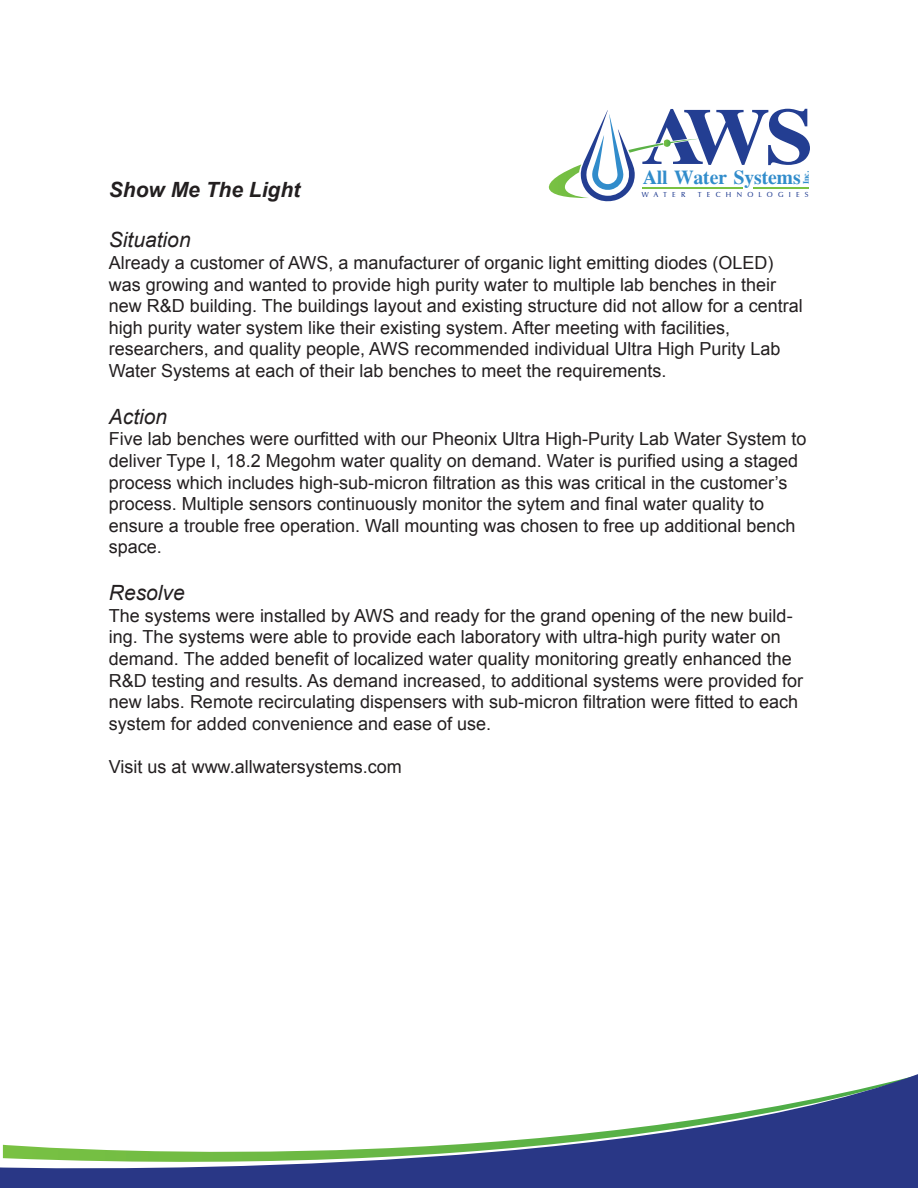
<style>
.page{position:relative;width:918px;height:1188px;background:#fff}
.page>*{position:absolute;margin:0;border:0;box-sizing:border-box;transform-origin:0 0}
.t1{font:italic 21px "Arial";color:#231f20}
.t2{font:italic 700 21px "Arial";color:#231f20}
.t3{font:700 19.5px "Times Cg ATT";color:#318ccb}
.t4{font:18px/21.6px "Arial";color:#231f20}
.t5{font:700 8.1px "Times Cg ATT";color:#318ccb}
.t6{font:600 7.35px "Zapf Humanist 601 BT";letter-spacing:.72em;color:#233e92}
</style>
<div class="page">
<svg style="left:0;top:1074px;width:918px;height:114px"></svg>
<svg style="left:548px;top:109px;width:262px;height:93px"></svg>
<p class="t3" style="left:643px;top:165px;width:160px">All Water Systems</p>
<p class="t6" style="left:642px;top:190px;width:45px">WATER</p>
<p class="t6" style="left:698px;top:190px;width:112px">TECHNOLOGIES</p>
<p class="t5" style="left:801px;top:184px;width:15px;rotate:-90deg">Inc.</p>
<p class="t2" style="left:109px;top:176px;width:193px">Show Me The Light</p>
<p class="t1" style="left:109px;top:227px;width:83px">Situation</p>
<p class="t4" style="left:109px;top:252px;width:695px">Already a customer of AWS, a manufacturer of organic light emitting diodes (OLED) was growing and wanted to provide high purity water to multiple lab benches in their new R&amp;D building. The buildings layout and existing structure did not allow for a central high purity water system like their existing system. After meeting with facilities, researchers, and quality people, AWS recommended individual Ultra High Purity Lab Water Systems at each of their lab benches to meet the requirements.</p>
<p class="t1" style="left:109px;top:403px;width:60px">Action</p>
<p class="t4" style="left:109px;top:429px;width:699px">Five lab benches were ourfitted with our Pheonix Ultra High-Purity Lab Water System to deliver Type I, 18.2 Megohm water quality on demand. Water is purified using a staged process which includes high-sub-micron filtration as this was critical in the customer’s process. Multiple sensors continuously monitor the sytem and final water quality to ensure a trouble free operation. Wall mounting was chosen to free up additional bench space.</p>
<p class="t1" style="left:109px;top:579px;width:77px">Resolve</p>
<p class="t4" style="left:109px;top:605px;width:696px">The systems were installed by AWS and ready for the grand opening of the new build&shy;ing. The systems were able to provide each laboratory with ultra-high purity water on demand. The added benefit of localized water quality monitoring greatly enhanced the R&amp;D testing and results. As demand increased, to additional systems were provided for new labs. Remote recirculating dispensers with sub-micron filtration were fitted to each system for added convenience and ease of use.</p>
<p class="t4" style="left:109px;top:756px;width:294px">Visit us at www.allwatersystems.com</p>
</div>
